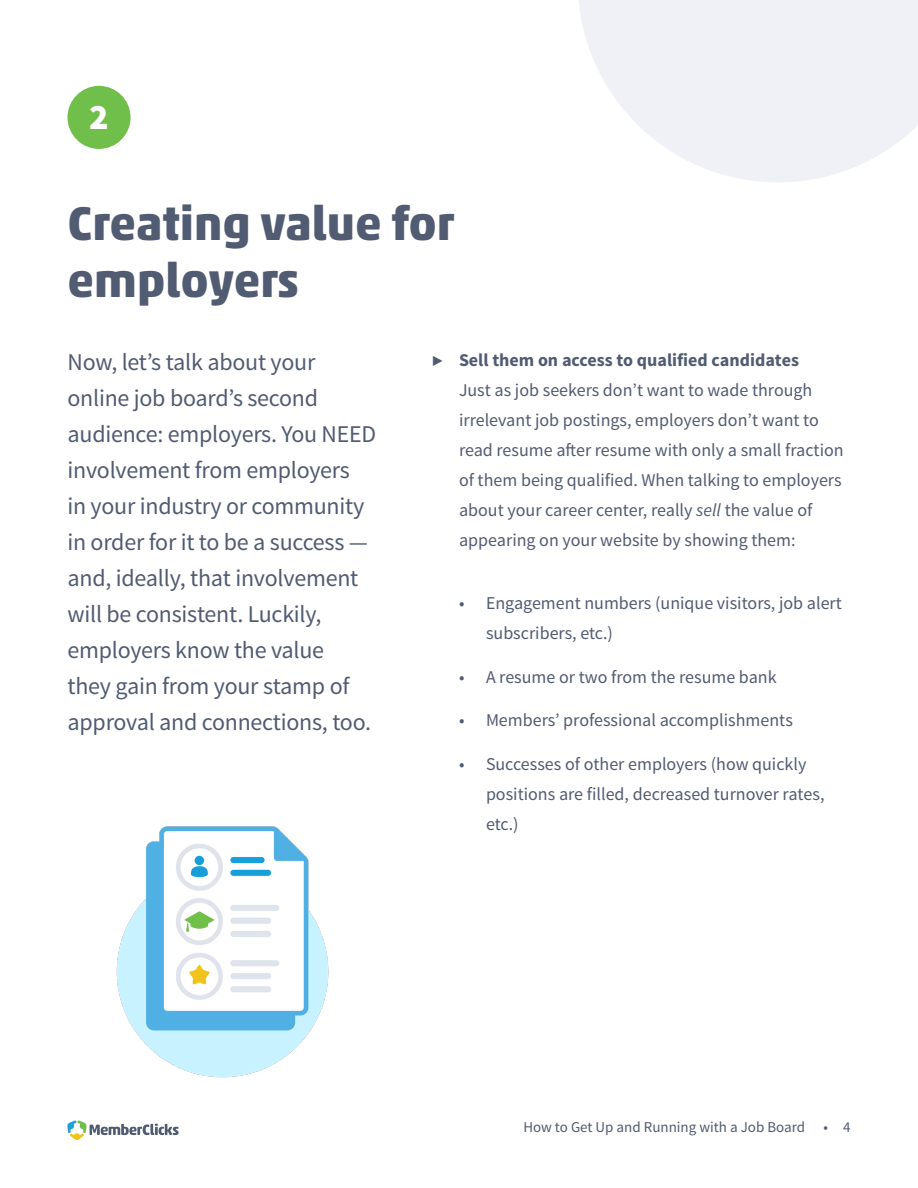
<style>
.page{position:relative;width:918px;height:1188px;background:#fff}
.page>*{position:absolute;margin:0;border:0;box-sizing:border-box;transform-origin:0 0}
.t1{font:700 48px/57px "Akko Pro";color:#515b71}
.t2{font:900 36px "Source Sans Pro";color:#fff}
.t3{font:24px/36px "Source Sans Pro";letter-spacing:-.01em;color:#515b71}
.t4{font:18px/30px "Source Sans Pro";color:#515b71}
.t5{font:15px "Source Sans Pro";color:#515b71}
.s1{font-weight:700}
.s2{font-style:italic}
</style>
<div class="page">
<svg style="left:67px;top:1120px;width:112px;height:20px"></svg>
<div style="left:67px;top:86px;width:64px;height:63px;background:#6fbf4a;border-radius:50%"></div>
<svg style="left:579px;top:0;width:339px;height:182px;fill:#eff1f6"></svg>
<img style="left:116px;top:826px;width:213px;height:252px">
<p class="t2" style="left:89px;top:93px;width:21px">2</p>
<p class="t1" style="left:68px;top:194px;width:388px">Creating value for employers</p>
<p class="t3" style="left:68px;top:345px;width:310px">Now, let’s talk about your online job board’s second audience: employers. You NEED involvement from employers<br>in your industry or community in order for it to be a success — and, ideally, that involvement will be consistent. Luckily, employers know the value<br>they gain from your stamp of approval and connections, too.</p>
<p class="t4" style="left:459px;top:345px;width:386px;text-indent:-27px"><span class="s1">▶ Sell them on access to qualified candidates<br></span>Just as job seekers don’t want to wade through irrelevant job postings, employers don’t want to read resume after resume with only a small fraction of them being qualified. When talking to employers about your career center, really <span class="s2">sell</span> the value of appearing on your website by showing them:</p>
<p class="t4" style="left:486px;top:589px;width:357px;text-indent:-27px">• Engagement numbers (unique visitors, job alert subscribers, etc.)</p>
<p class="t4" style="left:459px;top:662px;width:319px">• A resume or two from the resume bank</p>
<p class="t4" style="left:459px;top:706px;width:335px">• Members’ professional accomplishments</p>
<p class="t4" style="left:486px;top:749px;width:340px;text-indent:-27px">• Successes of other employers (how quickly positions are filled, decreased turnover rates, etc.)</p>
<p class="t5" style="left:523px;top:1118px;width:329px">How to Get Up and Running with a Job Board • 4</p>
</div>
